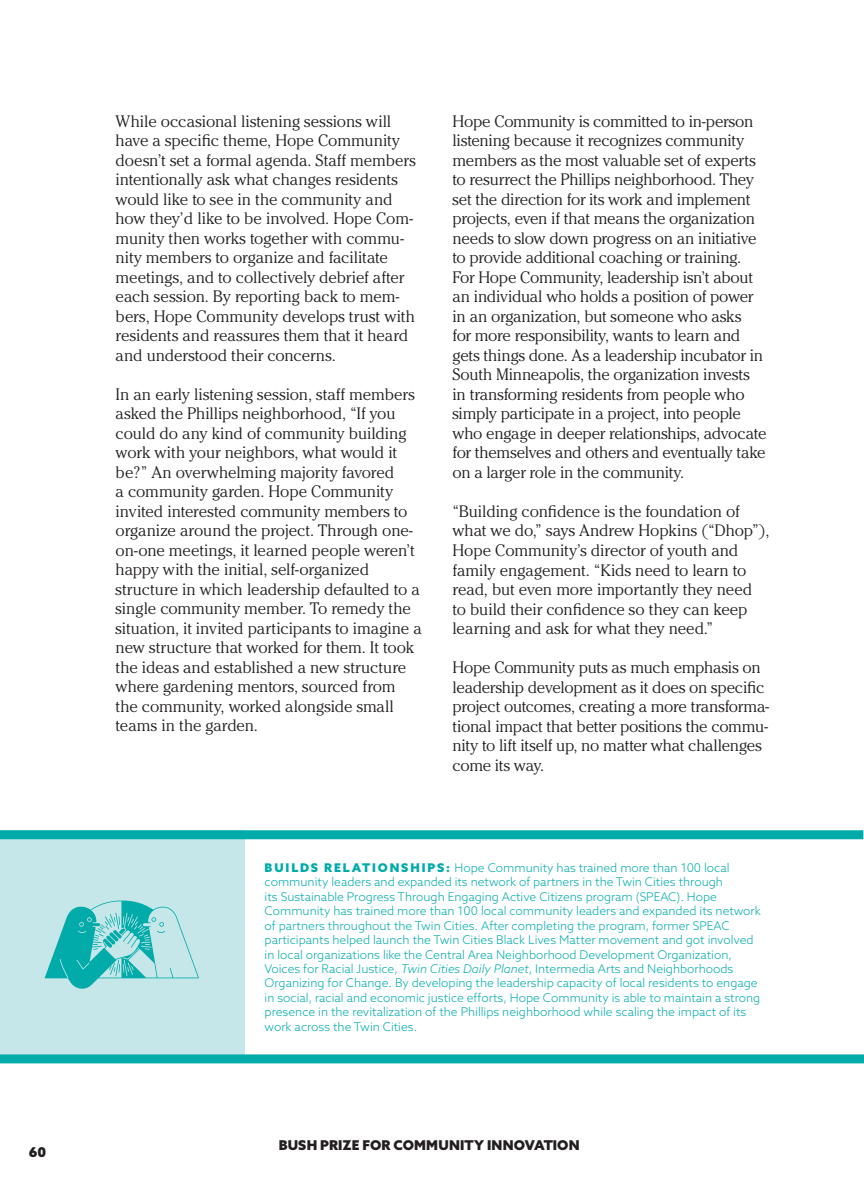
<style>
.page{position:relative;width:864px;height:1188px;background:#fff}
.page>*{position:absolute;margin:0;border:0;box-sizing:border-box;transform-origin:0 0}
.t1{font:300 16.5px/19.5px "Cheltenham";letter-spacing:-.01em;color:#231f20}
.t2{font:900 13.5px "Azo Sans";letter-spacing:.01em;color:#231f20}
.t3{font:300 12px/14.4px "Azo Sans";color:#00abaa}
.s1{font-weight:900}
.s2{font-style:italic}
</style>
<div class="page">
<div style="left:0;top:830px;width:244px;height:232px;background:#c5e7e9"></div>
<div style="left:0;top:830px;width:863px;height:9px;background:#00abaa"></div>
<div style="left:0;top:1054px;width:864px;height:9px;background:#00abaa"></div>
<svg style="left:45px;top:900px;width:154px;height:88px"></svg>
<p class="t2" style="left:29px;top:1142px;width:19px">60</p>
<p class="t1" style="left:116px;top:111px;width:302px">While occasional listening sessions will have a specifc theme, Hope Community doesn’t set a formal agenda. Staff members intentionally ask what changes residents would like to see in the community and how they’d like to be involved. Hope Com&shy;munity then works together with commu&shy;nity members to organize and facilitate meetings, and to collectively debrief after each session. By reporting back to mem&shy;bers, Hope Community develops trust with residents and reassures them that it heard and understood their concerns.</p>
<p class="t1" style="left:116px;top:384px;width:308px">In an early listening session, staff members asked the Phillips neighborhood, “If you could do any kind of community building work with your neighbors, what would it be?” An overwhelming majority favored<br>a community garden. Hope Community invited interested community members to organize around the project. Through one&shy;on-one meetings, it learned people weren’t happy with the initial, self-organized structure in which leadership defaulted to a single community member. To remedy the situation, it invited participants to imagine a new structure that worked for them. It took the ideas and established a new structure where gardening mentors, sourced from the community, worked alongside small teams in the garden.</p>
<p class="t1" style="left:452px;top:111px;width:315px">Hope Community is committed to in-person listening because it recognizes community members as the most valuable set of experts to resurrect the Phillips neighborhood. They set the direction for its work and implement projects, even if that means the organization needs to slow down progress on an initiative to provide additional coaching or training.<br>For Hope Community, leadership isn’t about an individual who holds a position of power in an organization, but someone who asks<br>for more responsibility, wants to learn and gets things done. As a leadership incubator in South Minneapolis, the organization invests in transforming residents from people who simply participate in a project, into people who engage in deeper relationships, advocate for themselves and others and eventually take on a larger role in the community.</p>
<p class="t1" style="left:452px;top:501px;width:319px">“Building confdence is the foundation of what we do,” says Andrew Hopkins (“Dhop”), Hope Community’s director of youth and family engagement. “Kids need to learn to read, but even more importantly they need to build their confdence so they can keep learning and ask for what they need.”</p>
<p class="t1" style="left:452px;top:657px;width:318px">Hope Community puts as much emphasis on leadership development as it does on specifc project outcomes, creating a more transforma&shy;tional impact that better positions the commu&shy;nity to lift itself up, no matter what challenges come its way.</p>
<p class="t3" style="left:265px;top:860px;width:498px"><span class="s1">B U I LDS R E L ATION S H I PS:</span> Hope Community has trained more than 100 local community leaders and expanded its network of partners in the Twin Cities through<br>its Sustainable Progress Through Engaging Active Citizens program (SPEAC). Hope Community has trained more than 100 local community leaders and expanded its network of partners throughout the Twin Cities. After completing the program, former SPEAC participants helped launch the Twin Cities Black Lives Matter movement and got involved in local organizations like the Central Area Neighborhood Development Organization, Voices for Racial Justice, <span class="s2">Twin Cities Daily Planet</span>, Intermedia Arts and Neighborhoods Organizing for Change. By developing the leadership capacity of local residents to engage in social, racial and economic justice efforts, Hope Community is able to maintain a strong presence in the revitalization of the Phillips neighborhood while scaling the impact of its work across the Twin Cities.</p>
<p class="t2" style="left:279px;top:1136px;width:302px">BUSH PRIZE FOR COMMUNITY INNOVATION</p>
</div>
